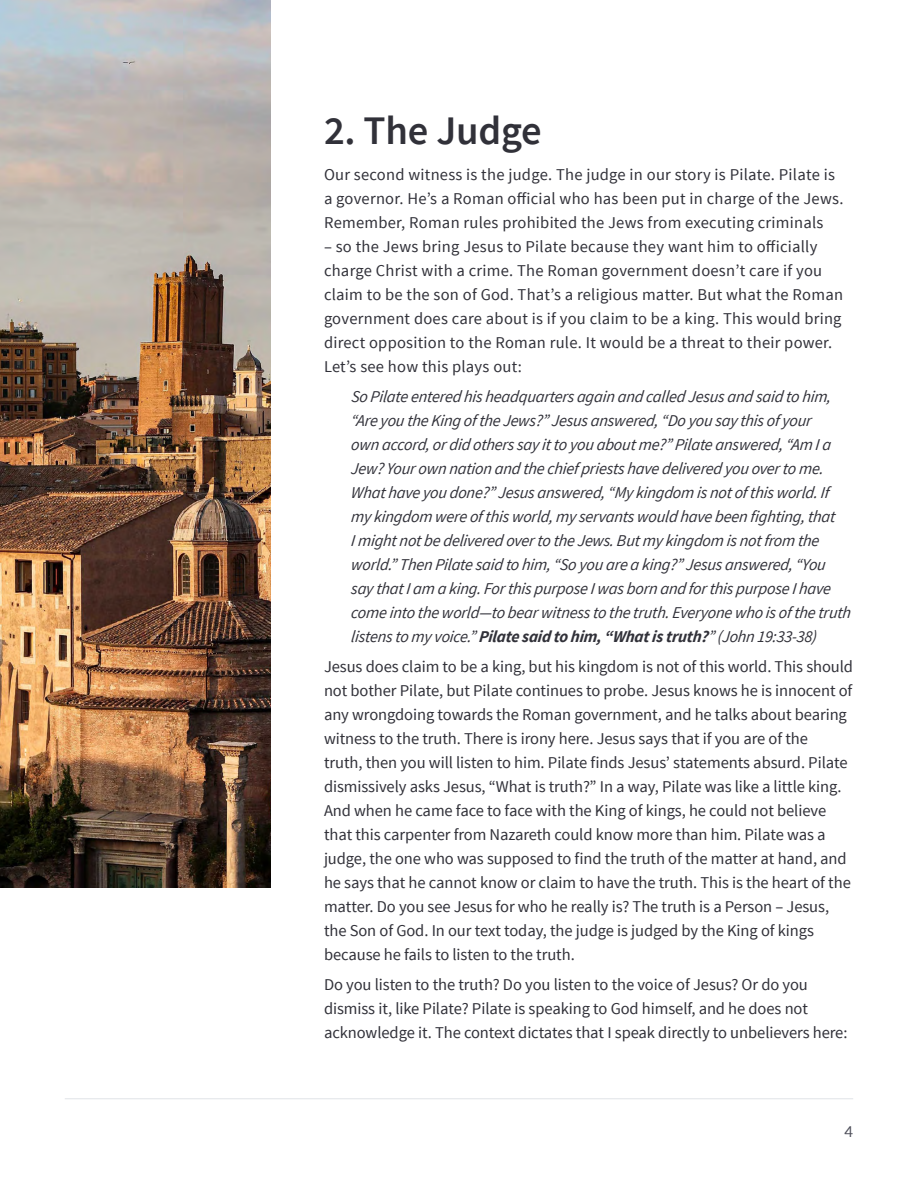
<style>
.page{position:relative;width:918px;height:1188px;background:#fff}
.page>*{position:absolute;margin:0;border:0;box-sizing:border-box;transform-origin:0 0}
.t1{font:600 40.5px "Source Sans Pro";letter-spacing:-.005em;color:#313139}
.t2{font:16.5px/24px "Source Sans Pro";letter-spacing:-.005em;color:#313139}
.t3{font:italic 16.5px/24px "Source Sans Pro";letter-spacing:-.015em;color:#313139}
.t4{font:16.5px/24px "Source Sans Pro";letter-spacing:.015em;color:#313139}
.t5{font:15px "Lato";color:#4f505b}
.s1{font-weight:700}
</style>
<div class="page">
<hr style="left:65px;top:1098px;width:788px;height:1px;background:#e4e6ea">
<img style="left:0;top:0;width:271px;height:888px">
<h1 class="t1" style="left:324px;top:105px;width:219px">2. The Judge</h1>
<p class="t4" style="left:324px;top:163px;width:521px">Our second witness is the judge. The judge in our story is Pilate. Pilate is a governor. He’s a Roman official who has been put in charge of the Jews.<br>Remember, Roman rules prohibited the Jews from executing criminals</p>
<p class="t4" style="left:324px;top:235px;width:521px">– so the Jews bring Jesus to Pilate because they want him to officially charge Christ with a crime. The Roman government doesn’t care if you claim to be the son of God. That’s a religious matter. But what the Roman government does care about is if you claim to be a king. This would bring direct opposition to the Roman rule. It would be a threat to their power.<br>Let’s see how this plays out:</p>
<p class="t3" style="left:351px;top:385px;width:503px">So Pilate entered his headquarters again and called Jesus and said to him, “Are you the King of the Jews?” Jesus answered, “Do you say this of your<br>own accord, or did others say it to you about me?” Pilate answered, “Am I a Jew? Your own nation and the chief priests have delivered you over to me.<br>What have you done?” Jesus answered, “My kingdom is not of this world.If my kingdom were of this world, my servants would have been fighting, that<br>I might not be delivered over to the Jews.But my kingdom is not from the world.” Then Pilate said to him, “So you are a king?” Jesus answered, “You say that I am a king.For this purpose I was born and for this purpose I have come into the world—to bear witness to the truth.Everyone who is of the truth listens to my voice.” <span class="s1">Pilate said to him, “What is truth?</span>” (John 19:33-38)</p>
<p class="t2" style="left:324px;top:655px;width:531px">Jesus does claim to be a king, but his kingdom is not of this world. This should not bother Pilate, but Pilate continues to probe. Jesus knows he is innocent of any wrongdoing towards the Roman government, and he talks about bearing witness to the truth. There is irony here. Jesus says that if you are of the<br>truth, then you will listen to him. Pilate finds Jesus’ statements absurd. Pilate dismissively asks Jesus, “What is truth?” In a way, Pilate was like a little king.<br>And when he came face to face with the King of kings, he could not believe that this carpenter from Nazareth could know more than him. Pilate was a judge, the one who was supposed to find the truth of the matter at hand, and he says that he cannot know or claim to have the truth. This is the heart of the matter. Do you see Jesus for who he really is? The truth is a Person – Jesus, the Son of God. In our text today, the judge is judged by the King of kings because he fails to listen to the truth.</p>
<p class="t2" style="left:324px;top:973px;width:525px">Do you listen to the truth? Do you listen to the voice of Jesus? Or do you dismiss it, like Pilate? Pilate is speaking to God himself, and he does not acknowledge it. The context dictates that I speak directly to unbelievers here:</p>
<p class="t5" style="left:845px;top:1121px;width:10px">4</p>
</div>
